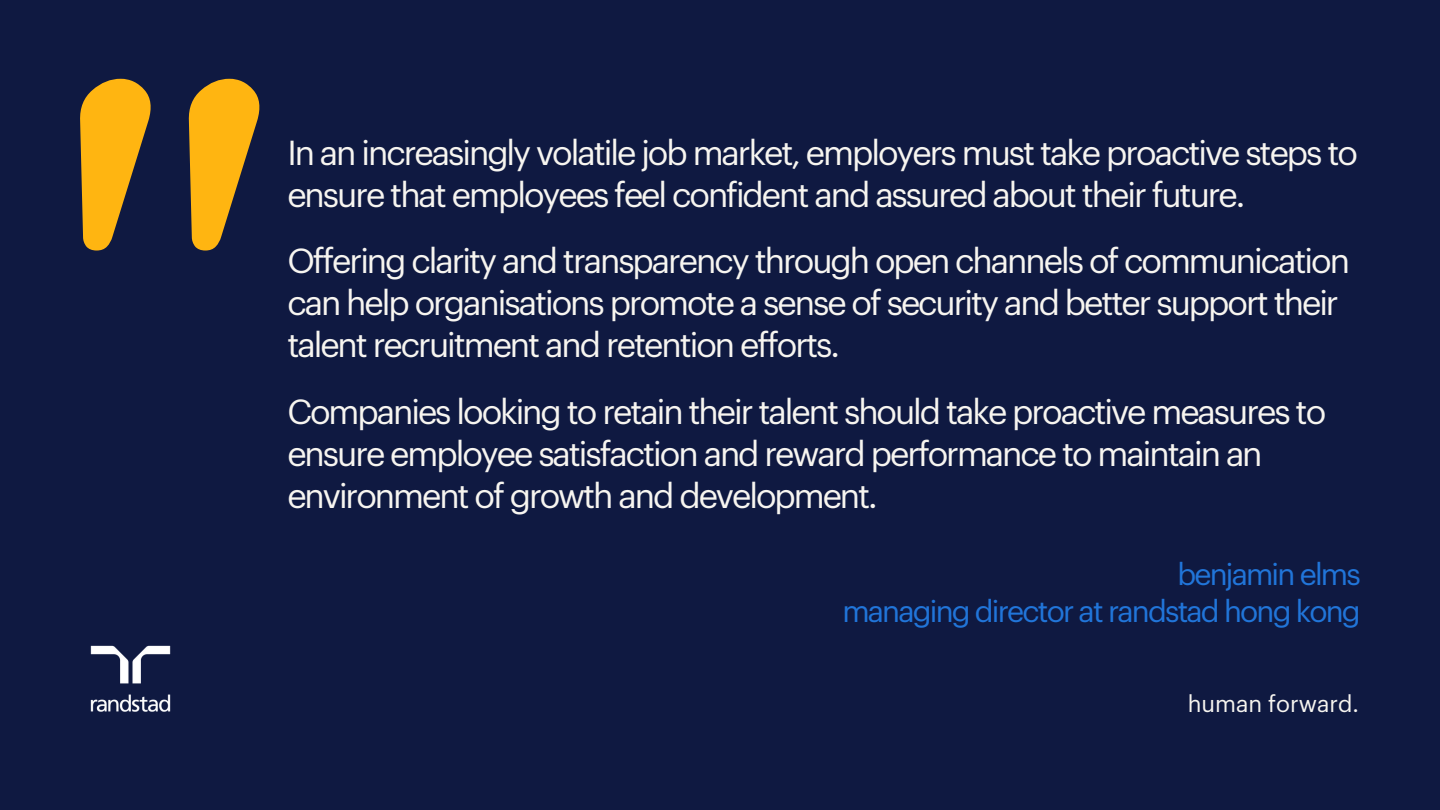
<style>
.page{position:relative;width:1440px;height:810px;background:#0f1941}
.page>*{position:absolute;margin:0;border:0;box-sizing:border-box;transform-origin:0 0}
.t1{font:italic 750px "Argent CF";color:#ffb511}
.t2{font:34px/42px "Graphik";letter-spacing:-.06em;color:#f7f5f0}
.t3{font:30px/37.5px "Graphik";letter-spacing:-.06em;color:#2175d9;text-align:right}
.t4{font:23px "Graphik";color:#f7f5f0}
</style>
<div class="page">
<img style="left:90px;top:645px;width:81px;height:67px">
<h1 class="t1" style="left:19px;top:-171px;width:243px">"</h1>
<p class="t2" style="left:287px;top:133px;width:1072px">In an increasingly volatile job market, employers must take proactive steps to ensure that employees feel confident and assured about their future.</p>
<p class="t2" style="left:287px;top:242px;width:1064px">Offering clarity and transparency through open channels of communication can help organisations promote a sense of security and better support their talent recruitment and retention efforts.</p>
<p class="t2" style="left:287px;top:392px;width:1040px">Companies looking to retain their talent should take proactive measures to ensure employee satisfaction and reward performance to maintain an environment of growth and development.</p>
<p class="t3" style="left:842px;top:556px;width:520px">benjamin elms<br>managing director at randstad hong kong</p>
<p class="t4" style="left:1188px;top:693px;width:173px">human forward.</p>
</div>
